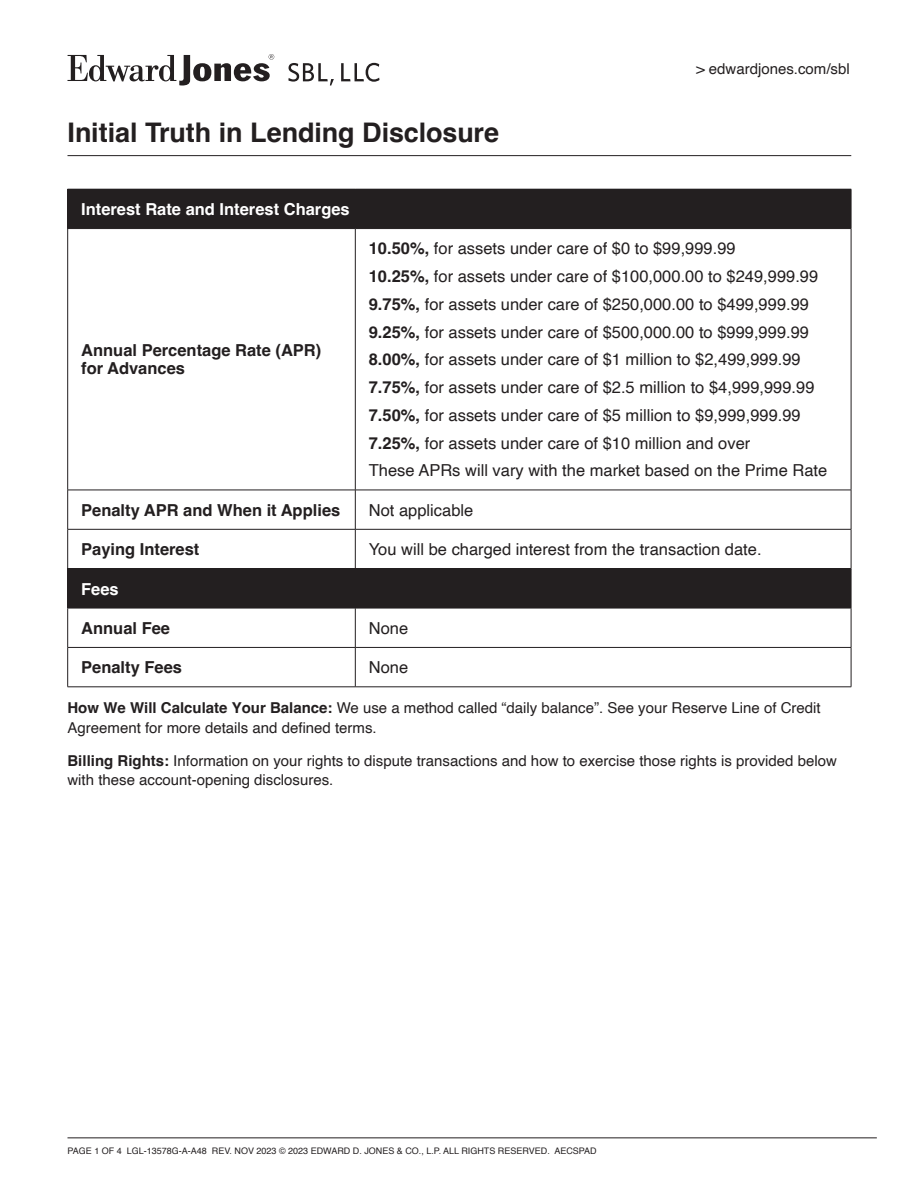
<style>
.page{position:relative;width:918px;height:1188px;background:#fff}
.page>*{position:absolute;margin:0;border:0;box-sizing:border-box;transform-origin:0 0}
.Headline_with_Line_Under{font:700 27px "Helvetica";letter-spacing:-.005em;color:#231f20}
.Table_Body{font:16.5px "Helvetica";color:#231f20}
.Table_1st_column_Bold{font:700 16.5px/18px "Helvetica";color:#231f20}
.Table_Headline{font:700 16.5px "Helvetica";color:#fff}
.Body{font:15px/19.5px "Helvetica";color:#231f20}
.t1{font:9px "Helvetica";color:#231f20}
.s1{font-weight:700}
</style>
<div class="page">
<hr style="left:68px;top:1138px;width:809px;height:1px;background:#231f20">
<hr style="left:68px;top:155px;width:783px;height:1px;background:#231f20">
<div style="left:68px;top:189px;width:783px;height:40px;background:#231f20"></div>
<svg style="left:68px;top:229px;width:783px;height:261px"></svg>
<div style="left:68px;top:569px;width:783px;height:39px;background:#231f20"></div>
<hr style="left:67px;top:189px;width:1px;height:39px;background:#231f20">
<hr style="left:851px;top:189px;width:1px;height:39px;background:#231f20">
<hr style="left:67px;top:229px;width:1px;height:261px;background:#231f20">
<hr style="left:355px;top:229px;width:1px;height:261px;background:#231f20">
<hr style="left:851px;top:229px;width:1px;height:261px;background:#231f20">
<hr style="left:68px;top:490px;width:287px;height:1px;background:#231f20">
<hr style="left:67px;top:490px;width:1px;height:39px;background:#231f20">
<hr style="left:355px;top:490px;width:496px;height:1px;background:#231f20">
<hr style="left:355px;top:490px;width:1px;height:39px;background:#231f20">
<hr style="left:851px;top:490px;width:1px;height:39px;background:#231f20">
<hr style="left:68px;top:529px;width:287px;height:1px;background:#231f20">
<hr style="left:67px;top:530px;width:1px;height:38px;background:#231f20">
<hr style="left:355px;top:529px;width:496px;height:1px;background:#231f20">
<hr style="left:355px;top:530px;width:1px;height:38px;background:#231f20">
<hr style="left:851px;top:530px;width:1px;height:38px;background:#231f20">
<hr style="left:68px;top:568px;width:287px;height:1px;background:#231f20">
<hr style="left:67px;top:569px;width:1px;height:39px;background:#231f20">
<hr style="left:355px;top:568px;width:496px;height:1px;background:#231f20">
<hr style="left:851px;top:569px;width:1px;height:39px;background:#231f20">
<hr style="left:68px;top:608px;width:287px;height:1px;background:#231f20">
<hr style="left:67px;top:608px;width:1px;height:39px;background:#231f20">
<hr style="left:355px;top:608px;width:496px;height:1px;background:#231f20">
<hr style="left:355px;top:608px;width:1px;height:39px;background:#231f20">
<hr style="left:851px;top:608px;width:1px;height:39px;background:#231f20">
<hr style="left:68px;top:647px;width:287px;height:1px;background:#231f20">
<hr style="left:67px;top:648px;width:1px;height:39px;background:#231f20">
<hr style="left:355px;top:647px;width:496px;height:1px;background:#231f20">
<hr style="left:355px;top:648px;width:1px;height:39px;background:#231f20">
<hr style="left:851px;top:648px;width:1px;height:39px;background:#231f20">
<hr style="left:68px;top:687px;width:287px;height:1px;background:#231f20">
<hr style="left:355px;top:687px;width:496px;height:1px;background:#231f20">
<svg style="left:67px;top:54px;width:207px;height:32px"></svg>
<svg style="left:288px;top:63px;width:46px;height:23px"></svg>
<svg style="left:341px;top:63px;width:39px;height:19px"></svg>
<h1 class="Headline_with_Line_Under" style="left:68px;top:116px;width:433px">Initial Truth in Lending Disclosure</h1>
<p class="Table_Headline" style="left:81px;top:199px;width:270px">Interest Rate and Interest Charges</p>
<p class="Body" style="left:696px;top:60px;width:155px">&gt; edwardjones.com/sbl</p>
<h1 class="Table_1st_column_Bold" style="left:81px;top:343px;width:242px">Annual Percentage Rate (APR) for Advances</h1>
<p class="Table_Body" style="left:369px;top:236px;width:368px"><span class="s1">10.50%,</span> for assets under care of $0 to $99,999.99</p>
<p class="Table_Body" style="left:369px;top:264px;width:451px"><span class="s1">10.25%,</span> for assets under care of $100,000.00 to $249,999.99</p>
<p class="Table_Body" style="left:369px;top:291px;width:442px"><span class="s1">9.75%,</span> for assets under care of $250,000.00 to $499,999.99</p>
<p class="Table_Body" style="left:369px;top:319px;width:442px"><span class="s1">9.25%,</span> for assets under care of $500,000.00 to $999,999.99</p>
<p class="Table_Body" style="left:369px;top:347px;width:433px"><span class="s1">8.00%,</span> for assets under care of $1 million to $2,499,999.99</p>
<p class="Table_Body" style="left:369px;top:375px;width:447px"><span class="s1">7.75%,</span> for assets under care of $2.5 million to $4,999,999.99</p>
<p class="Table_Body" style="left:369px;top:402px;width:433px"><span class="s1">7.50%,</span> for assets under care of $5 million to $9,999,999.99</p>
<p class="Table_Body" style="left:369px;top:430px;width:383px"><span class="s1">7.25%,</span> for assets under care of $10 million and over</p>
<p class="Table_Body" style="left:369px;top:458px;width:460px">These APRs will vary with the market based on the Prime Rate</p>
<h1 class="Table_1st_column_Bold" style="left:81px;top:503px;width:261px">Penalty APR and When it Applies</h1>
<p class="Table_Body" style="left:369px;top:497px;width:106px">Not applicable</p>
<h1 class="Table_1st_column_Bold" style="left:81px;top:542px;width:120px">Paying Interest</h1>
<p class="Table_Body" style="left:369px;top:537px;width:394px">You will be charged interest from the transaction date.</p>
<p class="Table_Headline" style="left:81px;top:579px;width:39px">Fees</p>
<h1 class="Table_1st_column_Bold" style="left:81px;top:621px;width:90px">Annual Fee</h1>
<p class="Table_Body" style="left:369px;top:615px;width:41px">None</p>
<h1 class="Table_1st_column_Bold" style="left:81px;top:660px;width:102px">Penalty Fees</h1>
<p class="Table_Body" style="left:369px;top:655px;width:41px">None</p>
<p class="Body" style="left:68px;top:699px;width:755px"><span class="s1">How We Will Calculate Your Balance:</span> We use a method called “daily balance”. See your Reserve Line of Credit<br>Agreement for more details and defined terms.</p>
<p class="Body" style="left:68px;top:751px;width:771px"><span class="s1">Billing Rights:</span> Information on your rights to dispute transactions and how to exercise those rights is provided below with these account-opening disclosures.</p>
<p class="t1" style="left:68px;top:1144px;width:531px">PAGE 1 OF 4 LGL-13578G-A-A48 REV. NOV 2023 © 2023 EDWARD D. JONES &amp; CO., L.P. ALL RIGHTS RESERVED. AECSPAD</p>
</div>
